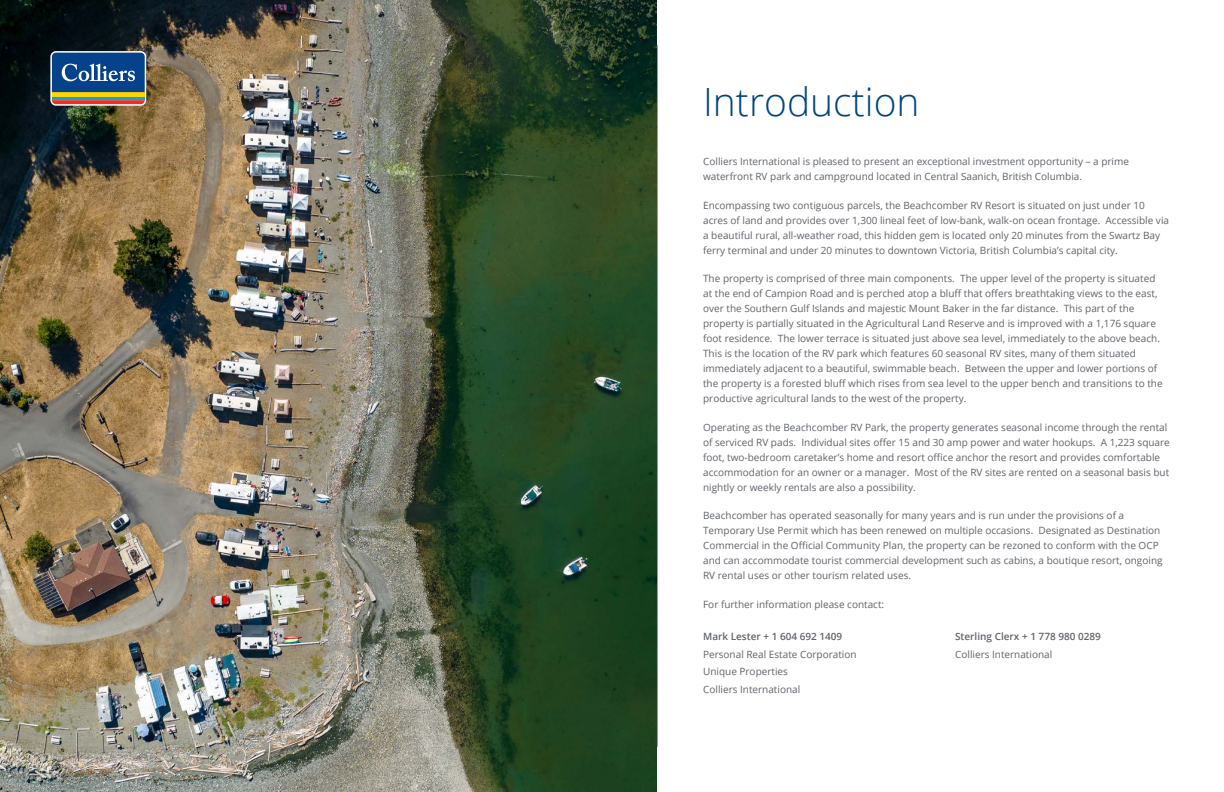
<style>
.page{position:relative;width:1224px;height:792px;background:#fff}
.page>*{position:absolute;margin:0;border:0;box-sizing:border-box;transform-origin:0 0}
.t1{font:300 39px "Open Sans";color:#00467e}
.Body_Text_-_Dark_Grey_CMYK{font:10px/15px "Open Sans";color:#5f6369}
.Body_Text_-_Dark_Grey_CMYK-2{font:600 10px "Open Sans";color:#5f6369}
</style>
<div class="page">
<hr style="left:656px;top:45px;width:2px;height:702px;background:#05428c">
<img style="left:0;top:0;width:657px;height:792px">
<svg style="left:50px;top:51px;width:96px;height:55px"></svg>
<svg style="left:52px;top:96px;width:93px;height:4px"></svg>
<svg style="left:52px;top:92px;width:93px;height:4px"></svg>
<svg style="left:52px;top:100px;width:93px;height:4px"></svg>
<svg style="left:52px;top:53px;width:93px;height:39px;background:#215798"></svg>
<p class="t1" style="left:703px;top:75px;width:218px">Introduction</p>
<p class="Body_Text_-_Dark_Grey_CMYK" style="left:703px;top:154px;width:427px">Colliers International is pleased to present an exceptional investment opportunity – a prime waterfront RV park and campground located in Central Saanich, British Columbia.</p>
<p class="Body_Text_-_Dark_Grey_CMYK" style="left:703px;top:198px;width:467px">Encompassing two contiguous parcels, the Beachcomber RV Resort is situated on just under 10 acres of land and provides over 1,300 lineal feet of low-bank, walk-on ocean frontage. Accessible via a beautiful rural, all-weather road, this hidden gem is located only 20 minutes from the Swartz Bay ferry terminal and under 20 minutes to downtown Victoria, British Columbia’s capital city.</p>
<p class="Body_Text_-_Dark_Grey_CMYK" style="left:703px;top:271px;width:461px">The property is comprised of three main components. The upper level of the property is situated at the end of Campion Road and is perched atop a bluff that offers breathtaking views to the east, over the Southern Gulf Islands and majestic Mount Baker in the far distance. This part of the property is partially situated in the Agricultural Land Reserve and is improved with a 1,176 square foot residence. The lower terrace is situated just above sea level, immediately to the above beach.<br>This is the location of the RV park which features 60 seasonal RV sites, many of them situated immediately adjacent to a beautiful, swimmable beach. Between the upper and lower portions of the property is a forested bluff which rises from sea level to the upper bench and transitions to the productive agricultural lands to the west of the property.</p>
<p class="Body_Text_-_Dark_Grey_CMYK" style="left:703px;top:420px;width:468px">Operating as the Beachcomber RV Park, the property generates seasonal income through the rental of serviced RV pads. Individual sites offer 15 and 30 amp power and water hookups. A 1,223 square foot, two-bedroom caretaker’s home and resort office anchor the resort and provides comfortable accommodation for an owner or a manager. Most of the RV sites are rented on a seasonal basis but nightly or weekly rentals are also a possibility.</p>
<p class="Body_Text_-_Dark_Grey_CMYK" style="left:703px;top:508px;width:461px">Beachcomber has operated seasonally for many years and is run under the provisions of a Temporary Use Permit which has been renewed on multiple occasions. Designated as Destination Commercial in the Official Community Plan, the property can be rezoned to conform with the OCP and can accommodate tourist commercial development such as cabins, a boutique resort, ongoing RV rental uses or other tourism related uses.</p>
<p class="Body_Text_-_Dark_Grey_CMYK" style="left:703px;top:597px;width:183px">For further information please contact:</p>
<p class="Body_Text_-_Dark_Grey_CMYK-2" style="left:703px;top:630px;width:141px">Mark Lester + 1 604 692 1409</p>
<p class="Body_Text_-_Dark_Grey_CMYK-2" style="left:955px;top:630px;width:147px">Sterling Clerx + 1 778 980 0289</p>
<p class="Body_Text_-_Dark_Grey_CMYK" style="left:703px;top:647px;width:155px">Personal Real Estate Corporation</p>
<p class="Body_Text_-_Dark_Grey_CMYK" style="left:955px;top:647px;width:99px">Colliers International</p>
<p class="Body_Text_-_Dark_Grey_CMYK" style="left:703px;top:664px;width:86px">Unique Properties</p>
<p class="Body_Text_-_Dark_Grey_CMYK" style="left:703px;top:682px;width:99px">Colliers International</p>
</div>
